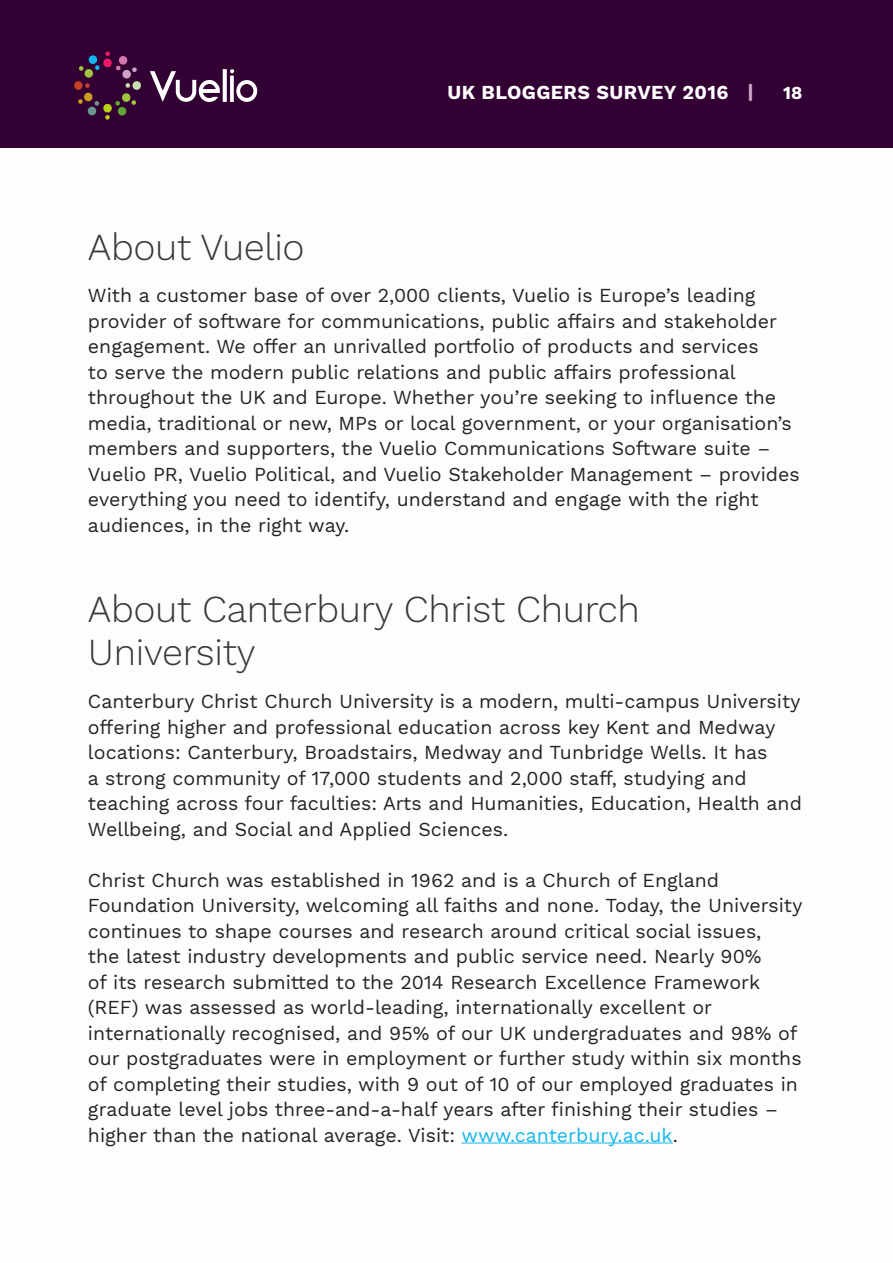
<style>
.page{position:relative;width:893px;height:1263px;background:#fff}
.page>*{position:absolute;margin:0;border:0;box-sizing:border-box;transform-origin:0 0}
.t1{font:300 37.5px/43.5px "Work Sans";letter-spacing:-.01em;color:#393939}
.t2{font:19.5px/25.5px "Work Sans";color:#232323}
.t3{font:700 19.5px "Work Sans";letter-spacing:.02em;color:#fff}
.t4{font:700 18px "Work Sans";color:#fff}
.s1{color:#d0a9cd}
.s2{color:#13b6eb}
</style>
<div class="page">
<div style="left:0;top:0;width:893px;height:148px;background:#320033"></div>
<svg style="left:150px;top:69px;width:107px;height:33px"></svg>
<svg style="left:74px;top:51px;width:67px;height:69px"></svg>
<hr style="left:461px;top:1142px;width:212px;height:1px;background:#13b6eb">
<p class="t3" style="left:447px;top:81px;width:308px">UK BLOGGERS SURVEY 2016 <span class="s1">|</span></p>
<p class="t4" style="left:783px;top:82px;width:21px">18</p>
<h1 class="t1" style="left:88px;top:227px;width:218px">About Vuelio</h1>
<p class="t2" style="left:88px;top:284px;width:713px">With a customer base of over 2,000 clients, Vuelio is Europe’s leading provider of software for communications, public affairs and stakeholder engagement. We offer an unrivalled portfolio of products and services<br>to serve the modern public relations and public affairs professional throughout the UK and Europe. Whether you’re seeking to influence the media, traditional or new, MPs or local government, or your organisation’s members and supporters, the Vuelio Communications Software suite – Vuelio PR, Vuelio Political, and Vuelio Stakeholder Management – provides everything you need to identify, understand and engage with the right audiences, in the right way.</p>
<h1 class="t1" style="left:88px;top:589px;width:554px">About Canterbury Christ Church<br>University</h1>
<p class="t2" style="left:88px;top:689px;width:715px">Canterbury Christ Church University is a modern, multi-campus University offering higher and professional education across key Kent and Medway locations: Canterbury, Broadstairs, Medway and Tunbridge Wells. It has<br>a strong community of 17,000 students and 2,000 staff, studying and teaching across four faculties: Arts and Humanities, Education, Health and Wellbeing, and Social and Applied Sciences.</p>
<p class="t2" style="left:88px;top:868px;width:716px">Christ Church was established in 1962 and is a Church of England Foundation University, welcoming all faiths and none. Today, the University continues to shape courses and research around critical social issues,<br>the latest industry developments and public service need. Nearly 90%<br>of its research submitted to the 2014 Research Excellence Framework (REF) was assessed as world-leading, internationally excellent or internationally recognised, and 95% of our UK undergraduates and 98% of our postgraduates were in employment or further study within six months of completing their studies, with 9 out of 10 of our employed graduates in graduate level jobs three-and-a-half years after finishing their studies – higher than the national average. Visit: <span class="s2">www.canterbury.ac.uk</span>.</p>
</div>
